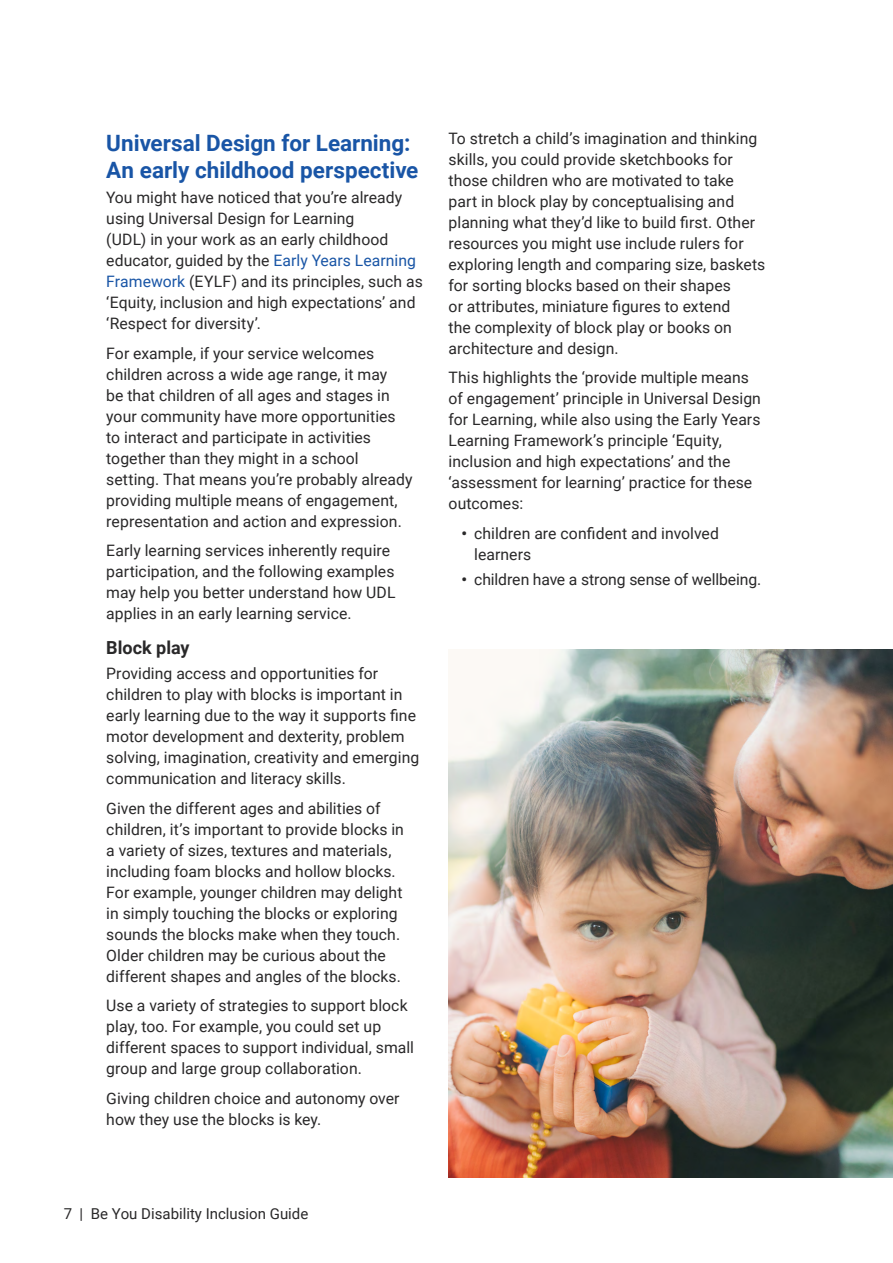
<style>
.page{position:relative;width:893px;height:1263px;background:#fff}
.page>*{position:absolute;margin:0;border:0;box-sizing:border-box;transform-origin:0 0}
.H3_Sans_header{font:700 22.5px/27px "Roboto";color:#1955a6}
.H4_small_header{font:700 18px "Roboto";color:#292829}
.Paragraph{font:15.75px/21px "Roboto";letter-spacing:.005em;color:#292829}
.t1{font:15px "Roboto";color:#292829}
.s1{color:#1955a6}
.s2{font-weight:700}
</style>
<div class="page">
<img style="left:449px;top:650px;width:444px;height:528px">
<h3 class="H3_Sans_header" style="left:106px;top:129px;width:314px">Universal Design for Learning:<br>An early childhood perspective</h3>
<p class="Paragraph" style="left:106px;top:187px;width:318px">You might have noticed that you’re already using Universal Design for Learning<br>(UDL) in your work as an early childhood educator, guided by the <span class="s1">Early Years Learning Framework</span> (EYLF) and its principles, such as ‘Equity, inclusion and high expectations’ and ‘Respect for diversity’.</p>
<p class="Paragraph" style="left:106px;top:342px;width:308px">For example, if your service welcomes children across a wide age range, it may<br>be that children of all ages and stages in your community have more opportunities to interact and participate in activities together than they might in a school setting. That means you’re probably already providing multiple means of engagement, representation and action and expression.</p>
<p class="Paragraph" style="left:106px;top:540px;width:291px">Early learning services inherently require participation, and the following examples may help you better understand how UDL applies in an early learning service.</p>
<h4 class="H4_small_header" style="left:106px;top:635px;width:85px">Block play</h4>
<p class="Paragraph" style="left:106px;top:662px;width:315px">Providing access and opportunities for children to play with blocks is important in early learning due to the way it supports fine motor development and dexterity, problem solving, imagination, creativity and emerging communication and literacy skills.</p>
<p class="Paragraph" style="left:106px;top:797px;width:299px">Given the different ages and abilities of children, it’s important to provide blocks in a variety of sizes, textures and materials, including foam blocks and hollow blocks.<br>For example, younger children may delight in simply touching the blocks or exploring sounds the blocks make when they touch.<br>Older children may be curious about the different shapes and angles of the blocks.</p>
<p class="Paragraph" style="left:106px;top:994px;width:309px">Use a variety of strategies to support block play, too. For example, you could set up different spaces to support individual, small group and large group collaboration.</p>
<p class="Paragraph" style="left:106px;top:1087px;width:295px">Giving children choice and autonomy over how they use the blocks is key.</p>
<p class="Paragraph" style="left:449px;top:127px;width:318px">To stretch a child’s imagination and thinking skills, you could provide sketchbooks for those children who are motivated to take part in block play by conceptualising and planning what they’d like to build first. Other resources you might use include rulers for exploring length and comparing size, baskets for sorting blocks based on their shapes<br>or attributes, miniature figures to extend<br>the complexity of block play or books on architecture and design.</p>
<p class="Paragraph" style="left:449px;top:367px;width:314px">This highlights the ‘provide multiple means of engagement’ principle in Universal Design for Learning, while also using the Early Years Learning Framework’s principle ‘Equity, inclusion and high expectations’ and the ‘assessment for learning’ practice for these outcomes:</p>
<p class="Paragraph" style="left:474px;top:522px;width:246px;text-indent:-13px"><span class="s2">•</span> children are confident and involved learners</p>
<p class="Paragraph" style="left:461px;top:569px;width:302px"><span class="s2">•</span> children have a strong sense of wellbeing.</p>
<p class="t1" style="left:64px;top:1203px;width:246px">7 | Be You Disability Inclusion Guide</p>
</div>
